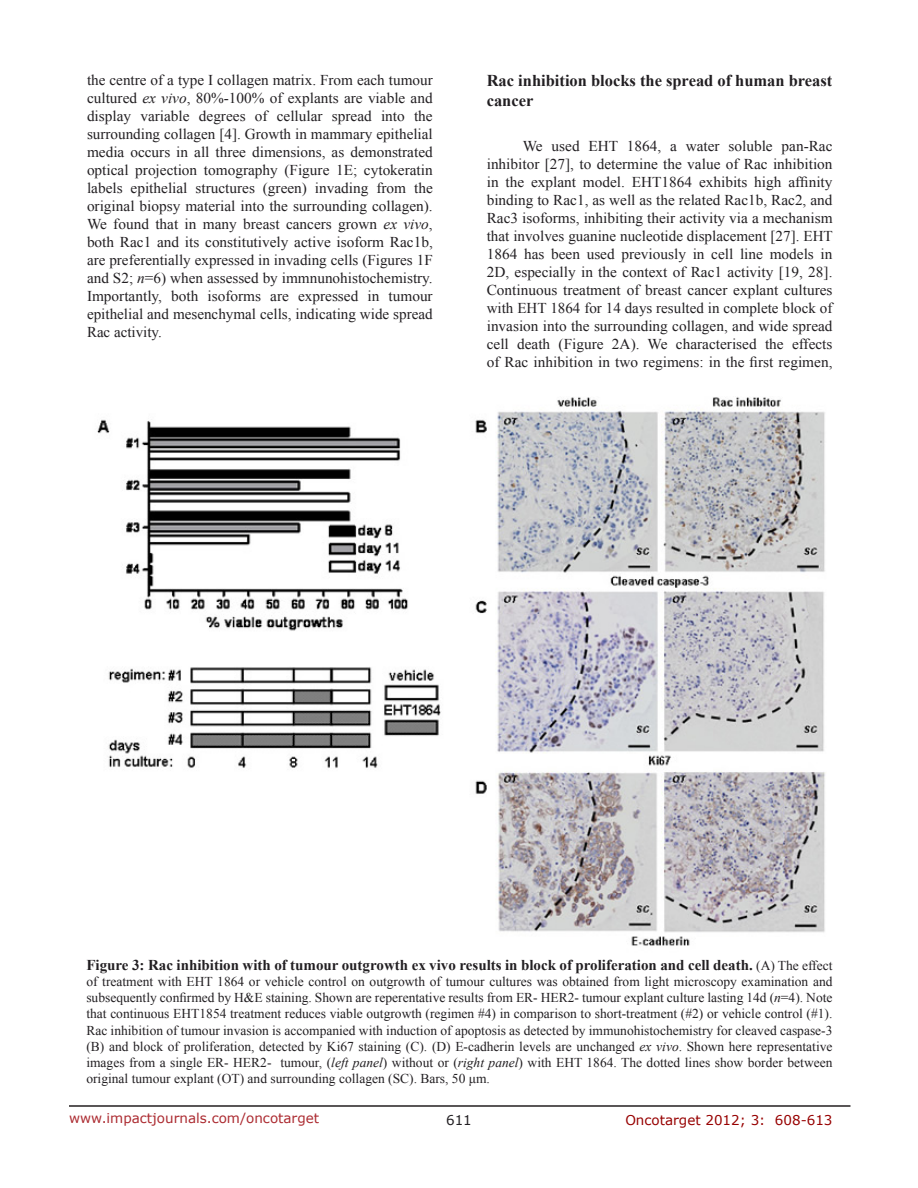
<style>
.page{position:relative;width:918px;height:1188px;background:#fff}
.page>*{position:absolute;margin:0;border:0;box-sizing:border-box;transform-origin:0 0}
.SubHeading{font:700 16.5px/19.8px "Times New Roman";color:#221f22}
.BodyText{font:15px/18px "Times New Roman";color:#221f22;text-align:justify}
.FigureText{font:700 15px "Times New Roman";color:#221f22}
.FigureText-2{font:13.5px/16.2px "Times New Roman";color:#221f22;text-align:justify}
.t1{font:13.5px "Verdana";color:#ac2b31}
.t2{font:13.5px "Verdana";color:#970000}
.t3{font:13.5px "Verdana";color:#221f22}
.s1{font-style:italic}
.s2{font-weight:400;font-size:13.5px}
</style>
<div class="page">
<hr style="left:69px;top:1105px;width:781px;height:2px;background:#231f20">
<img style="left:97px;top:397px;width:728px;height:549px">
<p class="BodyText" style="left:87px;top:71px;width:347px">the centre of a type I collagen matrix. From each tumour cultured <span class="s1">ex vivo</span>, 80%-100% of explants are viable and display variable degrees of cellular spread into the surrounding collagen [4]. Growth in mammary epithelial media occurs in all three dimensions, as demonstrated optical projection tomography (Figure 1E; cytokeratin labels epithelial structures (green) invading from the original biopsy material into the surrounding collagen).<br>We found that in many breast cancers grown <span class="s1">ex vivo</span>, both Rac1 and its constitutively active isoform Rac1b, are preferentially expressed in invading cells (Figures 1F and S2; <span class="s1">n</span>=6) when assessed by immnunohistochemistry.<br>Importantly, both isoforms are expressed in tumour epithelial and mesenchymal cells, indicating wide spread Rac activity.</p>
<p class="SubHeading" style="left:487px;top:70px;width:347px">Rac inhibition blocks the spread of human breast cancer</p>
<p class="BodyText" style="left:487px;top:137px;width:348px;text-indent:36px">We used EHT 1864, a water soluble pan-Rac inhibitor [27], to determine the value of Rac inhibition in the explant model. EHT1864 exhibits high affinity binding to Rac1, as well as the related Rac1b, Rac2, and Rac3 isoforms, inhibiting their activity via a mechanism that involves guanine nucleotide displacement [27]. EHT 1864 has been used previously in cell line models in 2D, especially in the context of Rac1 activity [19, 28].<br>Continuous treatment of breast cancer explant cultures with EHT 1864 for 14 days resulted in complete block of invasion into the surrounding collagen, and wide spread cell death (Figure 2A). We characterised the effects of Rac inhibition in two regimens: in the first regimen,</p>
<p class="FigureText" style="left:86px;top:954px;width:748px">Figure 3: Rac inhibition with of tumour outgrowth ex vivo results in block of proliferation and cell death. <span class="s2">(A) The effect</span></p>
<p class="FigureText-2" style="left:86px;top:973px;width:748px">of treatment with EHT 1864 or vehicle control on outgrowth of tumour cultures was obtained from light microscopy examination and subsequently confirmed by H&amp;E staining. Shown are reperentative results from ER- HER2- tumour explant culture lasting 14d (<span class="s1">n</span>=4). Note that continuous EHT1854 treatment reduces viable outgrowth (regimen #4) in comparison to short-treatment (#2) or vehicle control (#1).<br>Rac inhibition of tumour invasion is accompanied with induction of apoptosis as detected by immunohistochemistry for cleaved caspase-3 (B) and block of proliferation, detected by Ki67 staining (C). (D) E-cadherin levels are unchanged <span class="s1">ex vivo</span>. Shown here representative images from a single ER- HER2- tumour, (<span class="s1">left panel</span>) without or (<span class="s1">right panel</span>) with EHT 1864. The dotted lines show border between original tumour explant (OT) and surrounding collagen (SC). Bars, 50 μm.</p>
<p class="t1" style="left:69px;top:1109px;width:252px">www.impactjournals.com/oncotarget</p>
<p class="t3" style="left:446px;top:1111px;width:27px">611</p>
<p class="t2" style="left:625px;top:1111px;width:209px">Oncotarget 2012; 3: 608-613</p>
</div>
